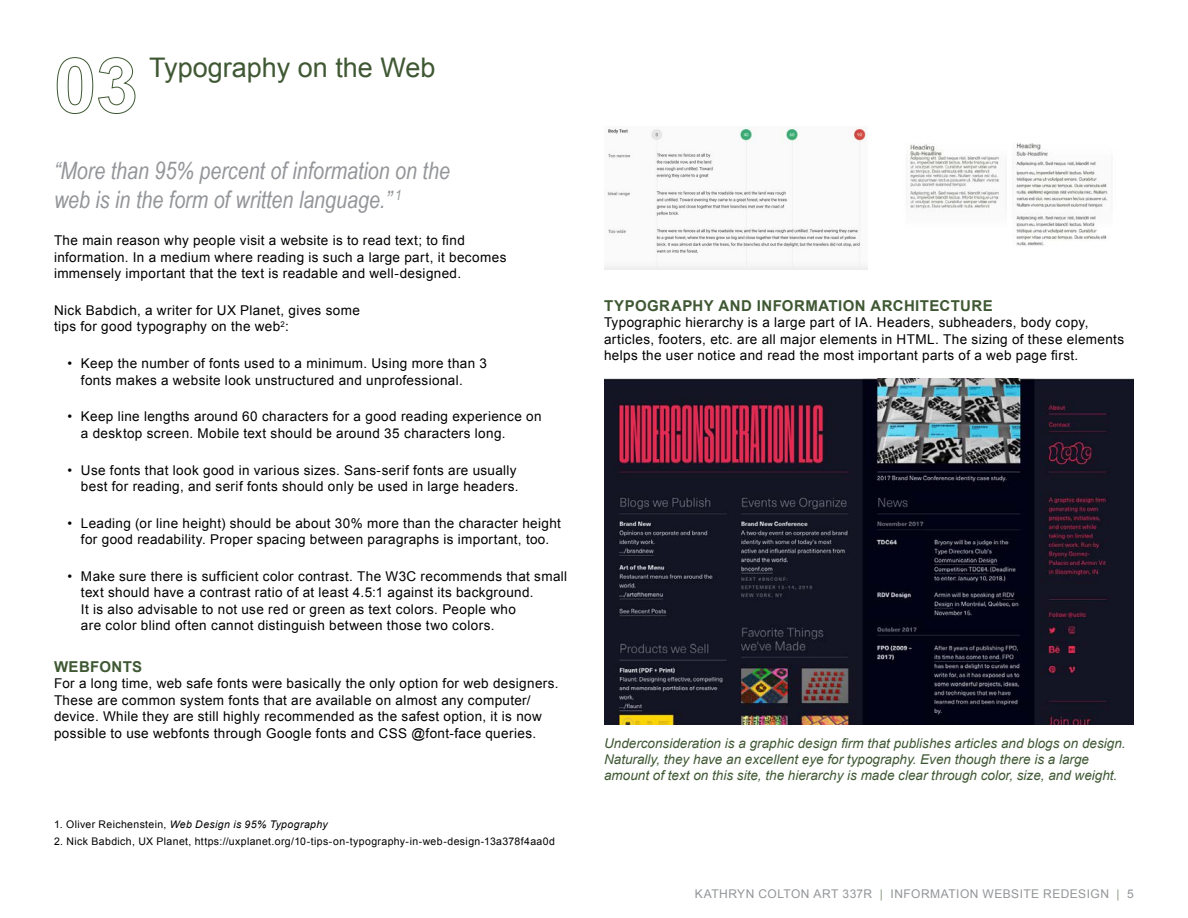
<style>
.page{position:relative;width:1188px;height:918px;background:#fff}
.page>*{position:absolute;margin:0;border:0;box-sizing:border-box;transform-origin:0 0}
.t1{font:27px "Arial";color:#3f5833}
.t2{font:italic 24px/28.8px "Arial Narrow";color:#939598}
.t3{font:700 15px "Arial";letter-spacing:.03em;color:#3f5833}
.t4{font:13.5px/16.5px "Arial";letter-spacing:.025em;color:#000}
.t5{font:italic 13.5px/16.2px "Arial";color:#3f5833}
.t6{font:12px "Arial";letter-spacing:.04em;color:#939598}
.t7{font:10.5px "Arial";letter-spacing:.035em;color:#000}
.t8{font:italic 10.5px "Arial";letter-spacing:.04em;color:#000}
.s1{font-style:normal}
.s2{color:#8f9c83}
</style>
<div class="page">
<svg style="left:56px;top:57px;width:80px;height:57px"></svg>
<img style="left:604px;top:379px;width:530px;height:345px">
<img style="left:604px;top:126px;width:263px;height:144px">
<img style="left:909px;top:143px;width:199px;height:103px">
<h1 class="t1" style="left:149px;top:49px;width:288px">Typography on the Web</h1>
<h2 class="t2" style="left:54px;top:156px;width:398px">“More than 95% percent of information on the web is in the form of written language.” <sup>1</sup></h2>
<p class="t4" style="left:54px;top:232px;width:454px">The main reason why people visit a website is to read text; to find information. In a medium where reading is such a large part, it becomes immensely important that the text is readable and well-designed.</p>
<p class="t4" style="left:54px;top:302px;width:307px">Nick Babdich, a writer for UX Planet, gives some tips for good typography on the web<sup>2</sup>:</p>
<p class="t4" style="left:81px;top:355px;width:408px;text-indent:-14px">• Keep the number of fonts used to a minimum. Using more than 3 fonts makes a website look unstructured and unprofessional.</p>
<p class="t4" style="left:81px;top:408px;width:462px;text-indent:-14px">• Keep line lengths around 60 characters for a good reading experience on a desktop screen. Mobile text should be around 35 characters long.</p>
<p class="t4" style="left:67px;top:462px;width:452px;text-align:right">• Use fonts that look good in various sizes. Sans-serif fonts are usually best for reading, and serif fonts should only be used in large headers.</p>
<p class="t4" style="left:67px;top:515px;width:495px;text-align:center">• Leading (or line height) should be about 30% more than the character height for good readability. Proper spacing between paragraphs is important, too.</p>
<p class="t4" style="left:81px;top:568px;width:488px;text-indent:-14px">• Make sure there is sufficient color contrast. The W3C recommends that small text should have a contrast ratio of at least 4.5:1 against its background.<br>It is also advisable to not use red or green as text colors. People who<br>are color blind often cannot distinguish between those two colors.</p>
<p class="t3" style="left:54px;top:657px;width:90px">WEBFONTS</p>
<p class="t4" style="left:54px;top:675px;width:506px">For a long time, web safe fonts were basically the only option for web designers.<br>These are common system fonts that are available on almost any computer/ device. While they are still highly recommended as the safest option, it is now possible to use webfonts through Google fonts and CSS @font-face queries.</p>
<p class="t8" style="left:54px;top:818px;width:275px"><span class="s1">1. Oliver Reichenstein,</span> Web Design is 95% Typography</p>
<p class="t7" style="left:54px;top:834px;width:503px">2. Nick Babdich, UX Planet, https://uxplanet.org/10-tips-on-typography-in-web-design-13a378f4aa0d</p>
<p class="t3" style="left:604px;top:295px;width:390px">TYPOGRAPHY AND INFORMATION ARCHITECTURE</p>
<p class="t4" style="left:604px;top:314px;width:522px">Typographic hierarchy is a large part of IA. Headers, subheaders, body copy, articles, footers, etc. are all major elements in HTML. The sizing of these elements helps the user notice and read the most important parts of a web page first.</p>
<p class="t5" style="left:604px;top:735px;width:523px">Underconsideration is a graphic design firm that publishes articles and blogs on design.<br>Naturally, they have an excellent eye for typography. Even though there is a large amount of text on this site, the hierarchy is made clear through color, size, and weight.</p>
<p class="t6" style="left:695px;top:886px;width:441px">KATHRYN COLTON ART 337R <span class="s2">|</span> INFORMATION WEBSITE REDESIGN <span class="s2">|</span> 5</p>
</div>
